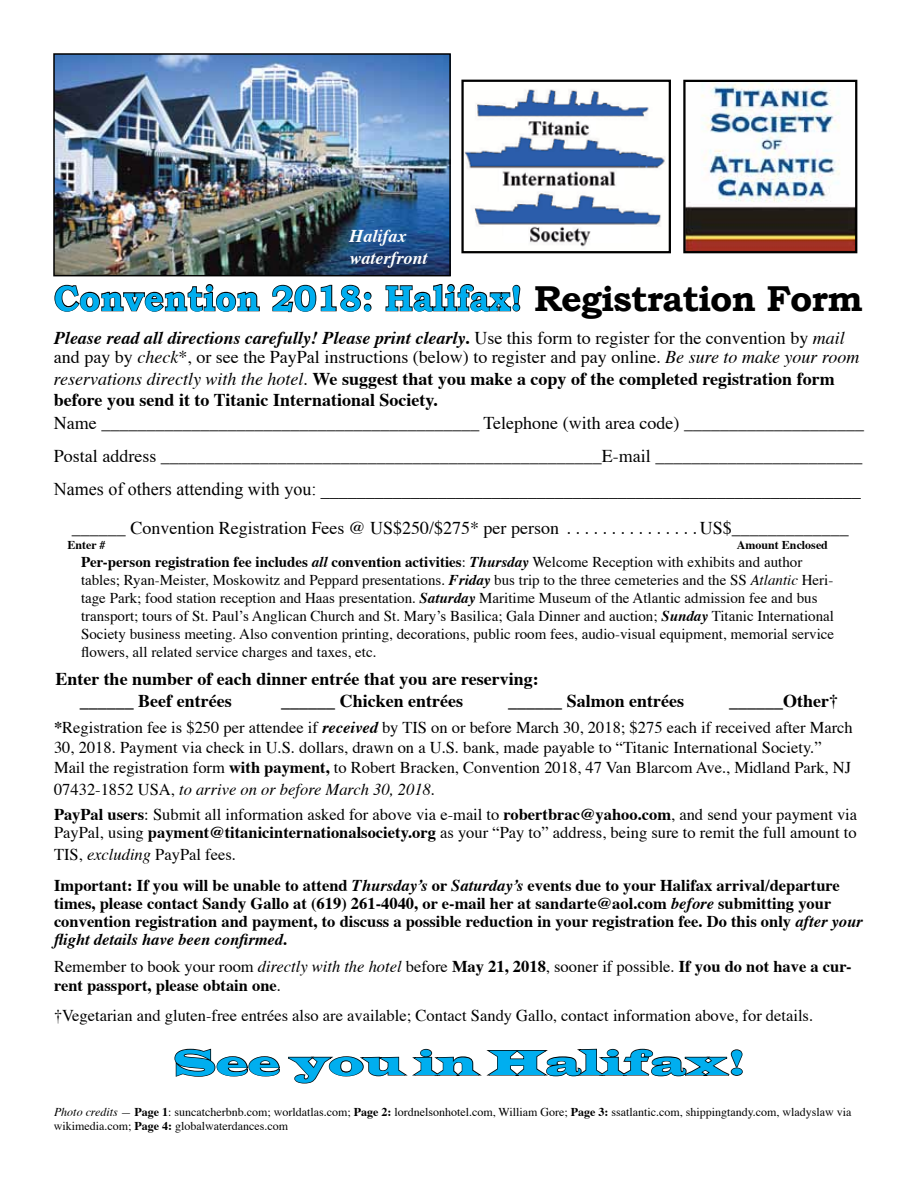
<style>
.page{position:relative;width:918px;height:1188px;background:#fff}
.page>*{position:absolute;margin:0;border:0;box-sizing:border-box;transform-origin:0 0}
.t1{font:700 36px "Bookman Old Style";color:#00aeef;scale:.95 1}
.t2{font:36px "Latin Wide";color:#00aeef}
.t3{font:18px/19.5px "Times";color:#000}
.t4{font:700 18px/21.6px "Times";color:#000}
.t5{font:18px "Times New Roman";color:#000}
.t6{font:italic 700 18px/21.6px "Times";color:#fff}
.t7{font:16.5px/19.8px "Times";color:#000}
.t8{font:700 16.5px/18px "Times";color:#000}
.t9{font:15px/18px "Times";color:#000}
.t10{font:12px/14.4px "Times";color:#000}
.t11{font:700 12px "Times";color:#000}
.s1{color:#000}
.s2{font-weight:700;font-style:italic}
.s3{font-weight:700}
.s4{font-style:italic}
.s5{font-weight:400;font-style:italic}
.s6{font-weight:400}
</style>
<div class="page">
<img style="left:56px;top:56px;width:392px;height:217px">
<div style="left:53px;top:53px;width:398px;height:223px;border:2px solid #000"></div>
<img style="left:686px;top:83px;width:168px;height:167px">
<div style="left:683px;top:80px;width:174px;height:173px;border:2px solid #000"></div>
<img style="left:464px;top:89px;width:201px;height:158px">
<div style="left:461px;top:80px;width:210px;height:173px;border:2px solid #000"></div>
<svg style="left:54px;top:284px;width:206px;height:28px"></svg>
<svg style="left:272px;top:284px;width:100px;height:29px"></svg>
<svg style="left:385px;top:284px;width:136px;height:28px"></svg>
<svg style="left:174px;top:1048px;width:569px;height:36px"></svg>
<p class="t6" style="left:350px;top:224px;width:80px">Halifax waterfront</p>
<h1 class="t1" style="left:54px;top:277px;width:853px">Convention 2018: Halifax! <span class="s1">Registration Form</span></h1>
<p class="t3" style="left:54px;top:326px;width:807px"><span class="s2">Please read all directions carefully! Please print clearly</span><span class="s3">.</span> Use this form to register for the convention by <span class="s4">mail </span>and pay by <span class="s4">check</span>*, or see the PayPal instructions (below) to register and pay online. <span class="s4">Be sure to make your room</span></p>
<p class="t4" style="left:54px;top:366px;width:782px"><span class="s5">reservations directly with the hotel.</span> We suggest that you make a copy of the completed registration form before you send it to Titanic International Society.</p>
<p class="t3" style="left:54px;top:405px;width:812px;line-height:33px">Name __________________________________________ Telephone (with area code) ____________________<br>Postal address _________________________________________________E-mail _______________________</p>
<p class="t5" style="left:54px;top:479px;width:808px">Names of others attending with you: ____________________________________________________________</p>
<p class="t3" style="left:72px;top:516px;width:497px">______ Convention Registration Fees @ US$250/$275* per person ...............</p>
<p class="t3" style="left:700px;top:516px;width:151px">US$_____________</p>
<p class="t11" style="left:68px;top:533px;width:40px">Enter #</p>
<p class="t11" style="left:737px;top:533px;width:93px">Amount Enclosed</p>
<p class="t9" style="left:81px;top:551px;width:755px"><span class="s3">Per-person registration fee includes</span> <span class="s2">all</span> <span class="s3">convention activities</span>: <span class="s2">Thursday</span> Welcome Reception with exhibits and author tables; Ryan-Meister, Moskowitz and Peppard presentations. <span class="s2">Friday</span> bus trip to the three cemeteries and the SS <span class="s4">Atlantic</span> Heri&shy;tage Park; food station reception and Haas presentation. <span class="s2">Saturday</span> Maritime Museum of the Atlantic admission fee and bus transport; tours of St. Paul’s Anglican Church and St. Mary’s Basilica; Gala Dinner and auction; <span class="s2">Sunday</span> Titanic International Society business meeting. Also convention printing, decorations, public room fees, audio-visual equipment, memorial service flowers, all related service charges and taxes, etc.</p>
<p class="t4" style="left:80px;top:666px;width:461px;text-indent:-24px">Enter the number of each dinner entrée that you are reserving: ______ Beef entrées</p>
<p class="t4" style="left:281px;top:688px;width:183px">______ Chicken entrées</p>
<p class="t4" style="left:508px;top:688px;width:177px">______ Salmon entrées</p>
<p class="t4" style="left:729px;top:688px;width:110px">______Other†</p>
<p class="t7" style="left:54px;top:716px;width:800px"><span class="s3">*</span>Registration fee is $250 per attendee if <span class="s2">received</span> by TIS on or before March 30, 2018; $275 each if received after March<br>30, 2018. Payment via check in U.S. dollars, drawn on a U.S. bank, made payable to “Titanic International Society.”<br>Mail the registration form <span class="s3">with payment,</span> to Robert Bracken, Convention 2018, 47 Van Blarcom Ave., Midland Park, NJ</p>
<p class="t7" style="left:54px;top:776px;width:805px;line-height:24.8px">07432-1852 USA, <span class="s4">to arrive on or before March 30, 2018</span>.<br><span class="s3">PayPal users</span>: Submit all information asked for above via e-mail to <span class="s3">robertbrac@yahoo.com</span>, and send your payment via</p>
<p class="t7" style="left:54px;top:820px;width:804px;line-height:21.6px">PayPal, using <span class="s3">payment@titanicinternationalsociety.org</span> as your “Pay to” address, being sure to remit the full amount to<br>TIS, <span class="s4">excluding</span> PayPal fees.</p>
<p class="t8" style="left:54px;top:875px;width:810px">Important: If you will be unable to attend <span class="s4">Thursday’s</span> or <span class="s4">Saturday’s</span> events due to your Halifax arrival/departure times, please contact Sandy Gallo at (619) 261-4040, or e-mail her at sandarte@aol.com <span class="s4">before</span> submitting your convention registration and payment, to discuss a possible reduction in your registration fee. Do this only <span class="s4">after your flight details have been confirmed</span>.</p>
<p class="t8" style="left:54px;top:954px;width:799px;line-height:19.8px"><span class="s6">Remember to book your room</span> <span class="s5">directly with the hotel</span> <span class="s6">before</span> May 21, 2018<span class="s6">, sooner if possible.</span> If you do not have a cur&shy;rent passport, please obtain one<span class="s6">.</span></p>
<p class="t7" style="left:54px;top:1004px;width:761px">†Vegetarian and gluten-free entrées also are available; Contact Sandy Gallo, contact information above, for details.</p>
<h1 class="t2" style="left:173px;top:1040px;width:573px">See you in Halifax!</h1>
<p class="t10" style="left:54px;top:1104px;width:799px"><span class="s4">Photo credits —</span> <span class="s3">Page 1</span>: suncatcherbnb.com; worldatlas.com; <span class="s3">Page 2:</span> lordnelsonhotel.com, William Gore; <span class="s3">Page 3:</span> ssatlantic.com, shippingtandy.com, wladyslaw via wikimedia.com; <span class="s3">Page 4:</span> globalwaterdances.com</p>
</div>
